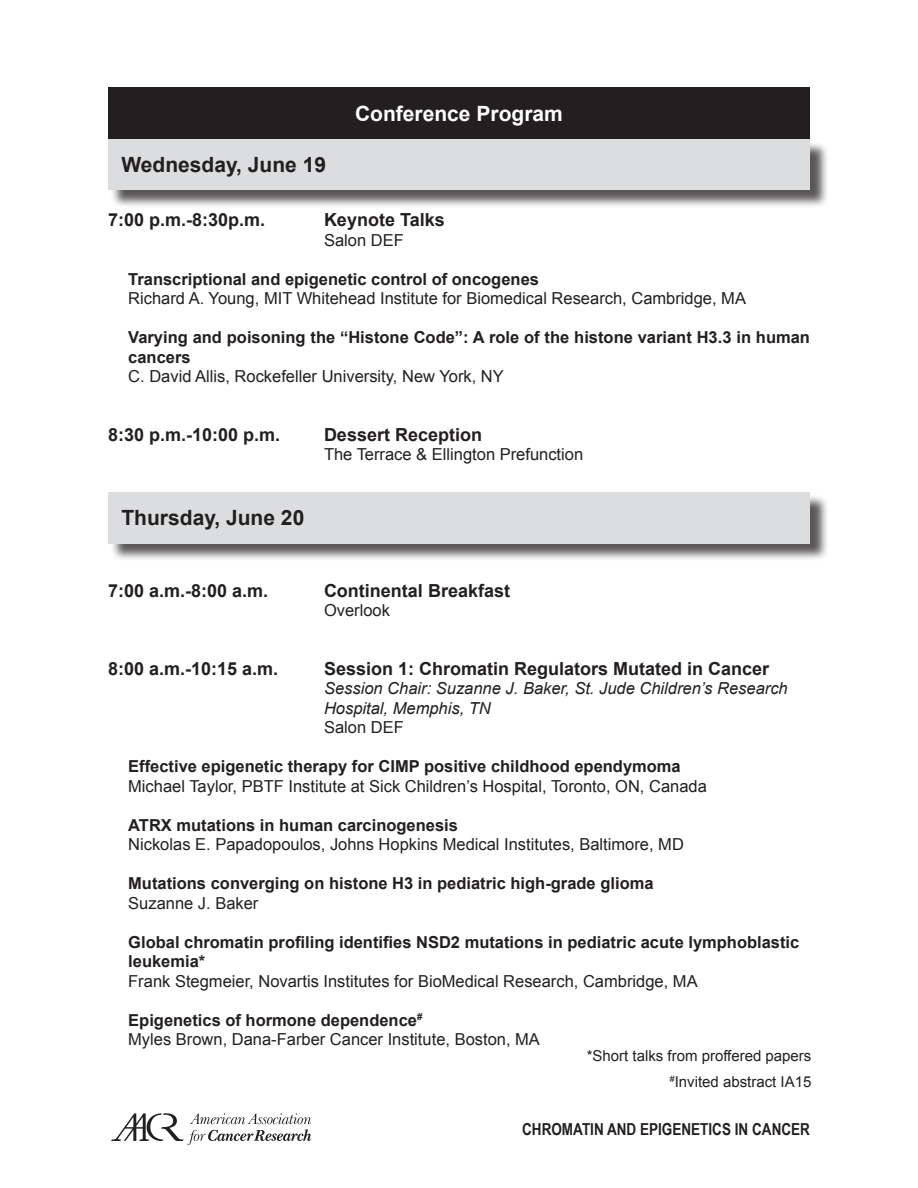
<style>
.page{position:relative;width:918px;height:1188px;background:#fff}
.page>*{position:absolute;margin:0;border:0;box-sizing:border-box;transform-origin:0 0}
.t1{font:700 21px "Arial";color:#231f20}
.t2{font:700 21px "Arial";color:#fff}
.t3{font:700 18px "Arial";color:#231f20}
.t4{font:16.5px/19.5px "Arial";color:#231f20}
.t5{font:700 16.5px/19.5px "Arial";color:#231f20}
.t6{font:italic 16.5px/19.5px "Arial";color:#231f20}
.t7{font:700 16.5px "Arial Narrow";color:#231f20}
.t8{font:15px "Arial";color:#231f20}
.s1{font-weight:700}
.s2{font-weight:400}
</style>
<div class="page">
<svg style="left:111px;top:1113px;width:200px;height:32px"></svg>
<div style="left:110px;top:494px;width:719px;height:68px;background:#231f20;opacity:.75"></div>
<div style="left:108px;top:492px;width:702px;height:51px;background:#dcdddf"></div>
<div style="left:110px;top:141px;width:719px;height:67px;background:#231f20;opacity:.75"></div>
<div style="left:108px;top:139px;width:702px;height:51px;background:#dcdddf"></div>
<div style="left:108px;top:88px;width:702px;height:51px;background:#231f20"></div>
<p class="t1" style="left:122px;top:150px;width:206px">Wednesday, June 19</p>
<p class="t2" style="left:355px;top:99px;width:209px">Conference Program</p>
<p class="t3" style="left:108px;top:208px;width:159px">7:00 p.m.-8:30p.m.</p>
<p class="t3" style="left:324px;top:208px;width:122px">Keynote Talks</p>
<p class="t4" style="left:324px;top:230px;width:81px">Salon DEF</p>
<p class="t4" style="left:128px;top:269px;width:619px"><span class="s1">Transcriptional and epigenetic control of oncogenes<br></span>Richard A. Young, MIT Whitehead Institute for Biomedical Research, Cambridge, MA</p>
<p class="t5" style="left:128px;top:328px;width:683px">Varying and poisoning the “Histone Code”: A role of the histone variant H3.3 in human cancers</p>
<p class="t4" style="left:128px;top:367px;width:377px">C. David Allis, Rockefeller University, New York, NY</p>
<p class="t3" style="left:108px;top:422px;width:174px">8:30 p.m.-10:00 p.m.</p>
<p class="t3" style="left:324px;top:422px;width:160px">Dessert Reception</p>
<p class="t4" style="left:324px;top:445px;width:261px">The Terrace &amp; Ellington Prefunction</p>
<p class="t1" style="left:122px;top:504px;width:184px">Thursday, June 20</p>
<p class="t3" style="left:108px;top:578px;width:162px">7:00 a.m.-8:00 a.m.</p>
<p class="t3" style="left:324px;top:578px;width:188px">Continental Breakfast</p>
<p class="t4" style="left:324px;top:601px;width:68px">Overlook</p>
<p class="t3" style="left:108px;top:656px;width:172px">8:00 a.m.-10:15 a.m.</p>
<p class="t3" style="left:324px;top:656px;width:447px">Session 1: Chromatin Regulators Mutated in Cancer</p>
<p class="t6" style="left:324px;top:679px;width:465px">Session Chair: Suzanne J. Baker, St. Jude Children’s Research<br>Hospital, Memphis, TN</p>
<p class="t4" style="left:324px;top:718px;width:81px">Salon DEF</p>
<p class="t4" style="left:128px;top:757px;width:580px"><span class="s1">Effective epigenetic therapy for CIMP positive childhood ependymoma<br></span>Michael Taylor, PBTF Institute at Sick Children’s Hospital, Toronto, ON, Canada</p>
<p class="t4" style="left:128px;top:815px;width:557px"><span class="s1">ATRX mutations in human carcinogenesis<br></span>Nickolas E. Papadopoulos, Johns Hopkins Medical Institutes, Baltimore, MD</p>
<p class="t5" style="left:128px;top:874px;width:527px">Mutations converging on histone H3 in pediatric high-grade glioma<br><span class="s2">Suzanne J. Baker</span></p>
<p class="t5" style="left:128px;top:933px;width:673px">Global chromatin profiling identifies NSD2 mutations in pediatric acute lymphoblastic leukemia*</p>
<p class="t4" style="left:128px;top:971px;width:571px">Frank Stegmeier, Novartis Institutes for BioMedical Research, Cambridge, MA</p>
<p class="t4" style="left:128px;top:1010px;width:413px"><span class="s1">Epigenetics of hormone dependence</span><sup>#<br></sup>Myles Brown, Dana-Farber Cancer Institute, Boston, MA</p>
<p class="t8" style="left:587px;top:1045px;width:226px">*Short talks from proffered papers</p>
<p class="t8" style="left:670px;top:1072px;width:143px"><sup>#</sup>Invited abstract IA15</p>
<p class="t7" style="left:522px;top:1116px;width:289px">CHROMATIN AND EPIGENETICS IN CANCER</p>
</div>
